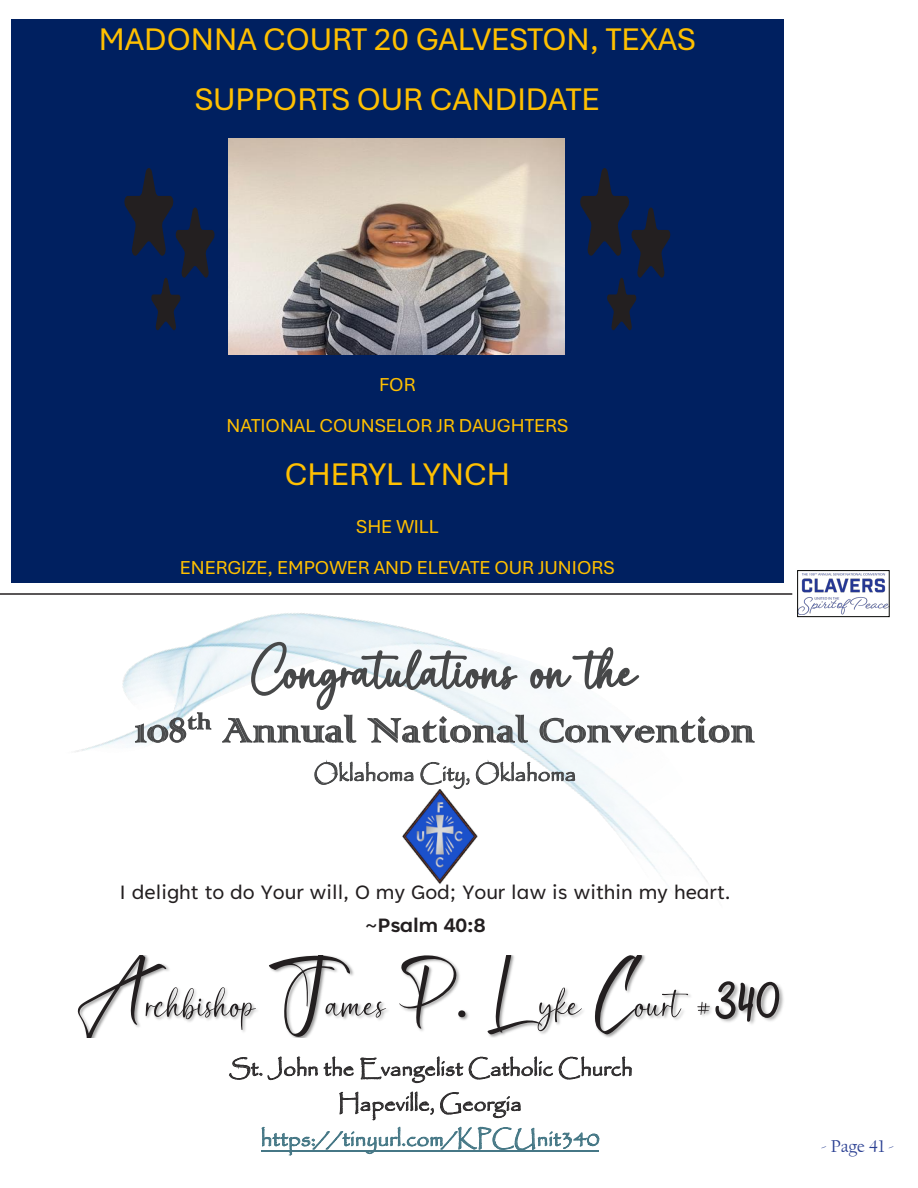
<style>
.page{position:relative;width:918px;height:1188px;background:#fff}
.page>*{position:absolute;margin:0;border:0;box-sizing:border-box;transform-origin:0 0}
.t1{font:76.5px "Rastanty Cortez";color:#474849}
.t2{font:57.45px "Rastanty Cortez";color:#231f20}
.t3{font:44.55px "Colonna";color:#474849}
.t4{font:32.85px/59.6px "Aptos";color:#ffc000;text-align:center}
.t5{font:22.35px/35.1px "Papyrus";color:#312f30;text-align:center}
.t6{font:22.35px/32.5px "Tenorite";color:#231f20;text-align:center}
.t7{font:22.35px "Papyrus";color:#474849}
.t8{font:19.65px/41px "Aptos";color:#ffc000;text-align:center}
.t9{font:18px "Californian FB";color:#2a3f92}
.s1{font-weight:700}
.s2{font-family:"Journey Begins Demo"}
.s3{font-family:"Posterama"}
.s4{font-size:76.5px}
.s5{color:#467886}
</style>
<div class="page">
<hr style="left:0;top:593px;width:804px;height:2px;background:#231f20">
<div style="left:792px;top:566px;width:102px;height:55px;background:#fff"></div>
<img style="left:799px;top:573px;width:89px;height:41px">
<div style="left:797px;top:570px;width:93px;height:47px;border:1px solid #040503"></div>
<div style="left:12px;top:19px;width:772px;height:60px;background:#002060"></div>
<div style="left:12px;top:79px;width:772px;height:60px;background:#002060"></div>
<div style="left:12px;top:139px;width:772px;height:234px;background:#002060"></div>
<div style="left:12px;top:373px;width:772px;height:41px;background:#002060"></div>
<div style="left:12px;top:414px;width:772px;height:41px;background:#002060"></div>
<div style="left:12px;top:455px;width:772px;height:59px;background:#002060"></div>
<div style="left:12px;top:514px;width:772px;height:41px;background:#002060"></div>
<div style="left:12px;top:555px;width:772px;height:28px;background:#002060"></div>
<svg style="left:124px;top:168px;width:91px;height:162px"></svg>
<img style="left:229px;top:139px;width:336px;height:215px">
<svg style="left:580px;top:168px;width:91px;height:162px"></svg>
<img style="left:75px;top:613px;width:624px;height:259px">
<img style="left:78px;top:992px;width:27px;height:45px">
<img style="left:105px;top:955px;width:110px;height:72px">
<img style="left:215px;top:960px;width:70px;height:72px">
<img style="left:285px;top:955px;width:60px;height:82px">
<img style="left:345px;top:957px;width:70px;height:63px">
<img style="left:415px;top:955px;width:11px;height:76px">
<img style="left:426px;top:955px;width:14px;height:54px">
<img style="left:440px;top:957px;width:58px;height:80px">
<img style="left:498px;top:955px;width:43px;height:81px">
<img style="left:541px;top:988px;width:42px;height:46px">
<img style="left:595px;top:955px;width:65px;height:82px">
<img style="left:660px;top:982px;width:80px;height:40px">
<img style="left:740px;top:983px;width:44px;height:41px">
<hr style="left:261px;top:1150px;width:338px;height:2px;background:#467786">
<img style="left:399px;top:790px;width:82px;height:82px">
<p class="t4" style="left:99px;top:8px;width:598px">MADONNA COURT 20 GALVESTON, TEXAS<br>SUPPORTS OUR CANDIDATE</p>
<p class="t8" style="left:226px;top:363px;width:343px">FOR<br>NATIONAL COUNSELOR JR DAUGHTERS</p>
<p class="t4" style="left:285px;top:443px;width:227px">CHERYL LYNCH</p>
<p class="t8" style="left:180px;top:505px;width:436px">SHE WILL<br>ENERGIZE, EMPOWER AND ELEVATE OUR JUNIORS</p>
<p class="t1" style="left:251px;top:631px;width:388px">Congratulations on the</p>
<p class="t3" style="left:135px;top:701px;width:622px">108<sup>th</sup> Annual National Convention</p>
<p class="t7" style="left:314px;top:760px;width:264px">Oklahoma City, Oklahoma</p>
<p class="t6" style="left:120px;top:877px;width:613px">I delight to do Your will, O my God; Your law is within my heart. ~<span class="s1">Psalm 40:8</span></p>
<p class="t2" style="left:77px;top:975px;width:706px"><span class="s2">A</span>rchbishop <span class="s2">J</span>ames <span class="s2">P</span><span class="s3">.</span> <span class="s2">L</span>yke <span class="s2">C</span>ourt #<span class="s4">340</span></p>
<p class="t5" style="left:229px;top:1050px;width:405px">St. John the Evangelist Catholic Church<br>Hapeville, Georgia <span class="s5">https://tinyurl.com/KPCUnit340</span></p>
<p class="t9" style="left:821px;top:1136px;width:75px">- Page 41 -</p>
</div>
